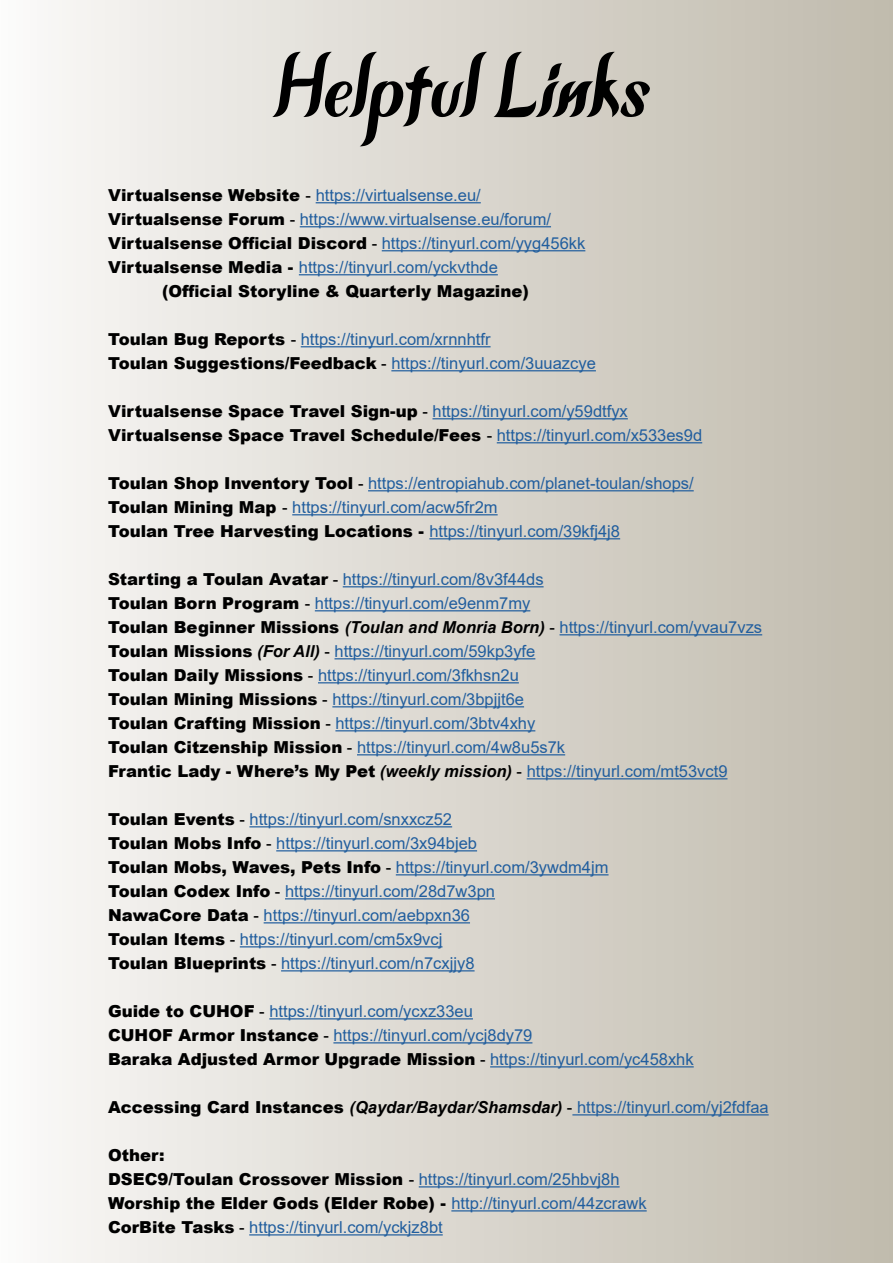
<style>
.page{position:relative;width:893px;height:1263px;background:#fff}
.page>*{position:absolute;margin:0;border:0;box-sizing:border-box;transform-origin:0 0}
.t1{font:72px "Chameron";color:#000}
.t2{font:16.5px/24px "Arial";color:#215e9e}
.t3{font:900 16.5px/24px "Arial";color:#000}
.s1{font-weight:900;color:#000}
.s2{color:#000}
.s3{font-weight:400}
.s4{font-weight:400;color:#215e9e}
.s5{font-weight:700;font-style:italic;color:#000}
</style>
<div class="page">
<div style="left:0;top:0;width:893px;height:1263px;background:linear-gradient(to right,#faf8f7,#bfbaac)"></div>
<hr style="left:316px;top:202px;width:165px;height:1px;background:#215e9e">
<hr style="left:300px;top:226px;width:251px;height:1px;background:#215e9e">
<hr style="left:382px;top:250px;width:203px;height:1px;background:#215e9e">
<hr style="left:299px;top:274px;width:199px;height:1px;background:#215e9e">
<hr style="left:301px;top:346px;width:190px;height:1px;background:#215e9e">
<hr style="left:391px;top:370px;width:205px;height:1px;background:#215e9e">
<hr style="left:432px;top:418px;width:196px;height:1px;background:#215e9e">
<hr style="left:497px;top:442px;width:205px;height:1px;background:#215e9e">
<hr style="left:368px;top:490px;width:326px;height:1px;background:#215e9e">
<hr style="left:292px;top:514px;width:206px;height:1px;background:#215e9e">
<hr style="left:429px;top:538px;width:191px;height:1px;background:#215e9e">
<hr style="left:343px;top:586px;width:201px;height:1px;background:#215e9e">
<hr style="left:315px;top:610px;width:215px;height:1px;background:#215e9e">
<hr style="left:560px;top:634px;width:202px;height:1px;background:#215e9e">
<hr style="left:334px;top:658px;width:201px;height:1px;background:#215e9e">
<hr style="left:318px;top:682px;width:201px;height:1px;background:#215e9e">
<hr style="left:332px;top:706px;width:192px;height:1px;background:#215e9e">
<hr style="left:335px;top:730px;width:200px;height:1px;background:#215e9e">
<hr style="left:357px;top:754px;width:208px;height:1px;background:#215e9e">
<hr style="left:527px;top:778px;width:200px;height:1px;background:#215e9e">
<hr style="left:249px;top:826px;width:203px;height:1px;background:#215e9e">
<hr style="left:276px;top:850px;width:201px;height:1px;background:#215e9e">
<hr style="left:396px;top:874px;width:213px;height:1px;background:#215e9e">
<hr style="left:285px;top:898px;width:210px;height:1px;background:#215e9e">
<hr style="left:264px;top:922px;width:206px;height:1px;background:#215e9e">
<hr style="left:240px;top:946px;width:202px;height:1px;background:#215e9e">
<hr style="left:281px;top:970px;width:194px;height:1px;background:#215e9e">
<hr style="left:269px;top:1018px;width:204px;height:1px;background:#215e9e">
<hr style="left:333px;top:1042px;width:199px;height:1px;background:#215e9e">
<hr style="left:490px;top:1066px;width:204px;height:1px;background:#215e9e">
<hr style="left:572px;top:1114px;width:197px;height:1px;background:#215e9e">
<hr style="left:419px;top:1186px;width:201px;height:1px;background:#215e9e">
<hr style="left:451px;top:1210px;width:196px;height:1px;background:#215e9e">
<hr style="left:249px;top:1234px;width:194px;height:1px;background:#215e9e">
<h1 class="t1" style="left:272px;top:32px;width:375px">Helpful Links</h1>
<p class="t2" style="left:108px;top:183px;width:374px"><span class="s1">Virtualsense Website</span> <span class="s2">-</span> https://virtualsense.eu/</p>
<p class="t2" style="left:108px;top:207px;width:444px"><span class="s1">Virtualsense Forum</span> <span class="s2">-</span> https://www.virtualsense.eu/forum/</p>
<p class="t2" style="left:108px;top:231px;width:479px"><span class="s1">Virtualsense Official Discord</span> <span class="s2">-</span> https://tinyurl.com/yyg456kk</p>
<p class="t2" style="left:108px;top:255px;width:391px"><span class="s1">Virtualsense Media -</span> https://tinyurl.com/yckvthde</p>
<p class="t3" style="left:162px;top:279px;width:368px">(Official Storyline &amp; Quarterly Magazine)</p>
<p class="t2" style="left:108px;top:327px;width:489px"><span class="s1">Toulan Bug Reports</span> <span class="s2">-</span> https://tinyurl.com/xrnnhtfr<br><span class="s1">Toulan Suggestions/Feedback</span> <span class="s2">-</span> https://tinyurl.com/3uuazcye</p>
<p class="t3" style="left:108px;top:399px;width:596px">Virtualsense Space Travel Sign-up <span class="s3">-</span> <span class="s4">https://tinyurl.com/y59dtfyx<br></span>Virtualsense Space Travel Schedule/Fees <span class="s3">-</span> <span class="s4">https://tinyurl.com/x533es9d</span></p>
<p class="t2" style="left:108px;top:471px;width:587px"><span class="s1">Toulan Shop Inventory Tool</span> <span class="s2">-</span> https://entropiahub.com/planet-toulan/shops/<br><span class="s1">Toulan Mining Map</span> <span class="s2">-</span> https://tinyurl.com/acw5fr2m<br><span class="s1">Toulan Tree Harvesting Locations -</span> https://tinyurl.com/39kfj4j8</p>
<p class="t2" style="left:108px;top:567px;width:656px"><span class="s1">Starting a Toulan Avatar</span> <span class="s2">-</span> https://tinyurl.com/8v3f44ds<br><span class="s1">Toulan Born Program</span> <span class="s2">-</span> https://tinyurl.com/e9enm7my<br><span class="s1">Toulan Beginner Missions</span> <span class="s5">(Toulan and Monria Born)</span> <span class="s2">-</span> https://tinyurl.com/yvau7vzs <span class="s1">Toulan Missions</span> <span class="s5">(For All)</span> <span class="s2">-</span> https://tinyurl.com/59kp3yfe<br><span class="s1">Toulan Daily Missions</span> <span class="s2">-</span> https://tinyurl.com/3fkhsn2u<br><span class="s1">Toulan Mining Missions</span> <span class="s2">-</span> https://tinyurl.com/3bpjjt6e<br><span class="s1">Toulan Crafting Mission</span> <span class="s2">-</span> https://tinyurl.com/3btv4xhy<br><span class="s1">Toulan Citzenship Mission</span> <span class="s2">-</span> https://tinyurl.com/4w8u5s7k<br><span class="s1">Frantic Lady - Where’s My Pet</span> <span class="s5">(weekly mission)</span> <span class="s2">-</span> https://tinyurl.com/mt53vct9</p>
<p class="t2" style="left:108px;top:807px;width:502px"><span class="s1">Toulan Events</span> <span class="s2">-</span> https://tinyurl.com/snxxcz52<br><span class="s1">Toulan Mobs Info</span> <span class="s2">-</span> https://tinyurl.com/3x94bjeb<br><span class="s1">Toulan Mobs, Waves, Pets Info</span> <span class="s2">-</span> https://tinyurl.com/3ywdm4jm <span class="s1">Toulan Codex Info</span> <span class="s2">-</span> https://tinyurl.com/28d7w3pn<br><span class="s1">NawaCore Data</span> <span class="s2">-</span> https://tinyurl.com/aebpxn36<br><span class="s1">Toulan Items</span> <span class="s2">-</span> https://tinyurl.com/cm5x9vcj<br><span class="s1">Toulan Blueprints</span> <span class="s2">-</span> https://tinyurl.com/n7cxjjy8</p>
<p class="t2" style="left:108px;top:999px;width:587px"><span class="s1">Guide to CUHOF</span> <span class="s2">-</span> https://tinyurl.com/ycxz33eu<br><span class="s1">CUHOF Armor Instance</span> <span class="s2">-</span> https://tinyurl.com/ycj8dy79<br><span class="s1">Baraka Adjusted Armor Upgrade Mission</span> <span class="s2">-</span> https://tinyurl.com/yc458xhk</p>
<p class="t2" style="left:108px;top:1095px;width:662px"><span class="s1">Accessing Card Instances</span> <span class="s5">(Qaydar/Baydar/Shamsdar)</span> <span class="s2">-</span> https://tinyurl.com/yj2fdfaa</p>
<p class="t2" style="left:108px;top:1143px;width:540px"><span class="s1">Other:<br>DSEC9/Toulan Crossover Mission</span> <span class="s2">-</span> https://tinyurl.com/25hbvj8h <span class="s1">Worship the Elder Gods (Elder Robe) -</span> http://tinyurl.com/44zcrawk <span class="s1">CorBite Tasks</span> <span class="s2">-</span> https://tinyurl.com/yckjz8bt</p>
</div>
